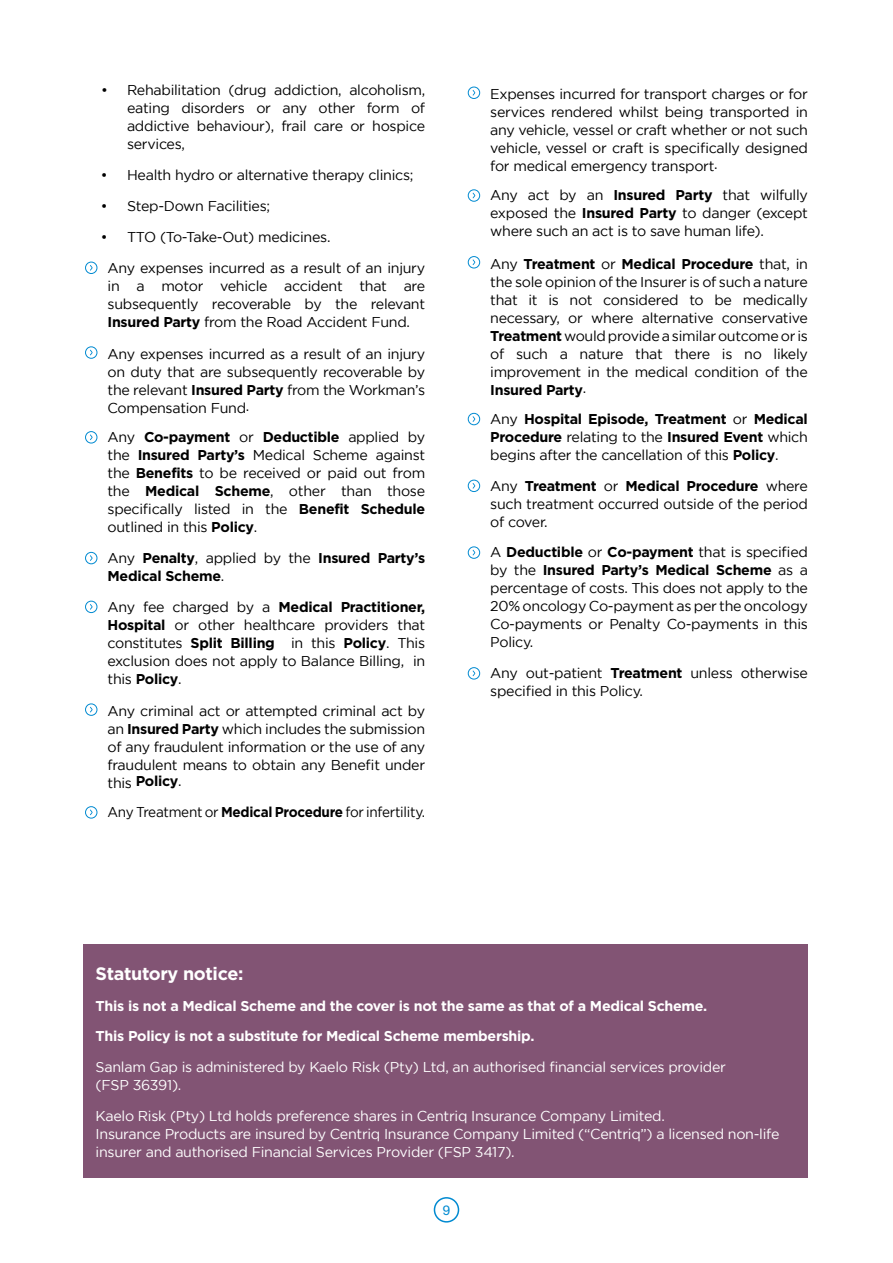
<style>
.page{position:relative;width:893px;height:1263px;background:#fff}
.page>*{position:absolute;margin:0;border:0;box-sizing:border-box;transform-origin:0 0}
.t1{font:700 18px "Gotham";letter-spacing:-.02em;color:#fff}
.t2{font:14.25px/18px "Gotham";letter-spacing:-.02em;color:#000;text-align:justify}
.t3{font:14.25px/18px "Gotham";letter-spacing:-.02em;color:#fff}
.t4{font:700 14.25px/18px "Gotham";letter-spacing:-.02em;color:#000}
.t5{font:700 14.25px/30.8px "Gotham";letter-spacing:-.02em;color:#fff}
.t6{font:13.5px "Helvetica Neue LT Std";color:#008ad1}
.s1{font-weight:700}
.s2{font-weight:400}
</style>
<div class="page">
<div style="left:434px;top:1197px;width:25px;height:25px;border:2px solid #008ad1;border-radius:50%"></div>
<div style="left:85px;top:262px;width:12px;height:12px;border:1px solid #008ad1;border-radius:50%"></div>
<svg style="left:90px;top:265px;width:3px;height:6px"></svg>
<div style="left:85px;top:346px;width:12px;height:13px;border:1px solid #008ad1;border-radius:50%"></div>
<svg style="left:90px;top:350px;width:3px;height:5px"></svg>
<div style="left:85px;top:431px;width:12px;height:12px;border:1px solid #008ad1;border-radius:50%"></div>
<svg style="left:90px;top:434px;width:3px;height:6px"></svg>
<div style="left:85px;top:552px;width:12px;height:12px;border:1px solid #008ad1;border-radius:50%"></div>
<div style="left:85px;top:601px;width:12px;height:12px;border:1px solid #008ad1;border-radius:50%"></div>
<div style="left:85px;top:703px;width:12px;height:13px;border:1px solid #008ad1;border-radius:50%"></div>
<svg style="left:90px;top:707px;width:3px;height:5px"></svg>
<div style="left:85px;top:806px;width:12px;height:13px;border:1px solid #008ad1;border-radius:50%"></div>
<svg style="left:90px;top:809px;width:3px;height:6px"></svg>
<div style="left:468px;top:87px;width:12px;height:12px;border:1px solid #008ad1;border-radius:50%"></div>
<div style="left:468px;top:189px;width:12px;height:13px;border:1px solid #008ad1;border-radius:50%"></div>
<div style="left:468px;top:256px;width:12px;height:12px;border:1px solid #008ad1;border-radius:50%"></div>
<div style="left:468px;top:413px;width:12px;height:12px;border:1px solid #008ad1;border-radius:50%"></div>
<div style="left:468px;top:480px;width:12px;height:12px;border:1px solid #008ad1;border-radius:50%"></div>
<div style="left:468px;top:546px;width:12px;height:13px;border:1px solid #008ad1;border-radius:50%"></div>
<div style="left:468px;top:667px;width:12px;height:12px;border:1px solid #008ad1;border-radius:50%"></div>
<div style="left:83px;top:945px;width:725px;height:233px;background:#825474"></div>
<p class="t2" style="left:127px;top:81px;width:300px;text-indent:-26px">• Rehabilitation (drug addiction, alcoholism, eating disorders or any other form of addictive behaviour), frail care or hospice services,</p>
<p class="t2" style="left:101px;top:166px;width:314px">• Health hydro or alternative therapy clinics;</p>
<p class="t2" style="left:101px;top:197px;width:171px">• Step-Down Facilities;</p>
<p class="t2" style="left:108px;top:221px;width:319px;line-height:30.8px;text-indent:-7px">• TTO (To-Take-Out) medicines.<br>Any expenses incurred as a result of an injury</p>
<p class="t2" style="left:108px;top:276px;width:319px">in a motor vehicle accident that are subsequently recoverable by the relevant <span class="s1">Insured Party</span> from the Road Accident Fund.</p>
<p class="t2" style="left:108px;top:344px;width:319px">Any expenses incurred as a result of an injury on duty that are subsequently recoverable by the relevant <span class="s1">Insured Party</span> from the Workman’s Compensation Fund.</p>
<p class="t2" style="left:108px;top:428px;width:319px">Any <span class="s1">Co-payment</span> or <span class="s1">Deductible</span> applied by the <span class="s1">Insured Party’s</span> Medical Scheme against the <span class="s1">Benefits</span> to be received or paid out from the <span class="s1">Medical Scheme</span>, other than those specifically listed in the <span class="s1">Benefit Schedule </span>outlined in this <span class="s1">Policy</span>.</p>
<p class="t4" style="left:108px;top:548px;width:319px"><span class="s2">Any</span> Penalty<span class="s2">, applied by the</span> Insured Party’s<br>Medical Scheme<span class="s2">.</span></p>
<p class="t2" style="left:108px;top:597px;width:319px">Any fee charged by a <span class="s1">Medical Practitioner, Hospital</span> or other healthcare providers that constitutes <span class="s1">Split Billing</span> in this <span class="s1">Policy</span>. This exclusion does not apply to Balance Billing, in this <span class="s1">Policy</span>.</p>
<p class="t2" style="left:108px;top:701px;width:319px">Any criminal act or attempted criminal act by an <span class="s1">Insured Party</span> which includes the submission of any fraudulent information or the use of any fraudulent means to obtain any Benefit under</p>
<p class="t2" style="left:108px;top:766px;width:319px;line-height:30.8px">this <span class="s1">Policy</span>.<br>Any Treatment or <span class="s1">Medical Procedure</span> for infertility.</p>
<p class="t2" style="left:490px;top:85px;width:319px">Expenses incurred for transport charges or for services rendered whilst being transported in any vehicle, vessel or craft whether or not such vehicle, vessel or craft is specifically designed for medical emergency transport.</p>
<p class="t2" style="left:490px;top:186px;width:319px">Any act by an <span class="s1">Insured Party</span> that wilfully exposed the <span class="s1">Insured Party</span> to danger (except where such an act is to save human life).</p>
<p class="t2" style="left:490px;top:254px;width:319px">Any <span class="s1">Treatment</span> or <span class="s1">Medical Procedure</span> that, in the sole opinion of the Insurer is of such a nature that it is not considered to be medically necessary, or where alternative conservative <span class="s1">Treatment</span> would provide a similar outcome or is of such a nature that there is no likely improvement in the medical condition of the <span class="s1">Insured Party</span>.</p>
<p class="t4" style="left:490px;top:409px;width:319px;text-align:justify"><span class="s2">Any</span> Hospital Episode, Treatment <span class="s2">or</span> Medical Procedure <span class="s2">relating to the</span> Insured Event <span class="s2">which begins after the cancellation of this</span> Policy<span class="s2">.</span></p>
<p class="t2" style="left:490px;top:476px;width:319px">Any <span class="s1">Treatment</span> or <span class="s1">Medical Procedure</span> where such treatment occurred outside of the period of cover.</p>
<p class="t2" style="left:490px;top:543px;width:319px">A <span class="s1">Deductible</span> or <span class="s1">Co-payment</span> that is specified by the <span class="s1">Insured Party’s Medical Scheme</span> as a percentage of costs. This does not apply to the 20% oncology Co-payment as per the oncology Co-payments or Penalty Co-payments in this Policy.</p>
<p class="t2" style="left:490px;top:664px;width:319px">Any out-patient <span class="s1">Treatment</span> unless otherwise specified in this Policy.</p>
<p class="t1" style="left:96px;top:963px;width:149px">Statutory notice:</p>
<p class="t5" style="left:96px;top:990px;width:613px">This is not a Medical Scheme and the cover is not the same as that of a Medical Scheme.<br>This Policy is not a substitute for Medical Scheme membership.</p>
<p class="t3" style="left:96px;top:1058px;width:632px">Sanlam Gap is administered by Kaelo Risk (Pty) Ltd, an authorised financial services provider (FSP 36391).</p>
<p class="t3" style="left:96px;top:1106px;width:685px">Kaelo Risk (Pty) Ltd holds preference shares in Centriq Insurance Company Limited.<br>Insurance Products are insured by Centriq Insurance Company Limited (“Centriq”) a licensed non-life insurer and authorised Financial Services Provider (FSP 3417).</p>
<p class="t6" style="left:443px;top:1202px;width:9px">9</p>
</div>
